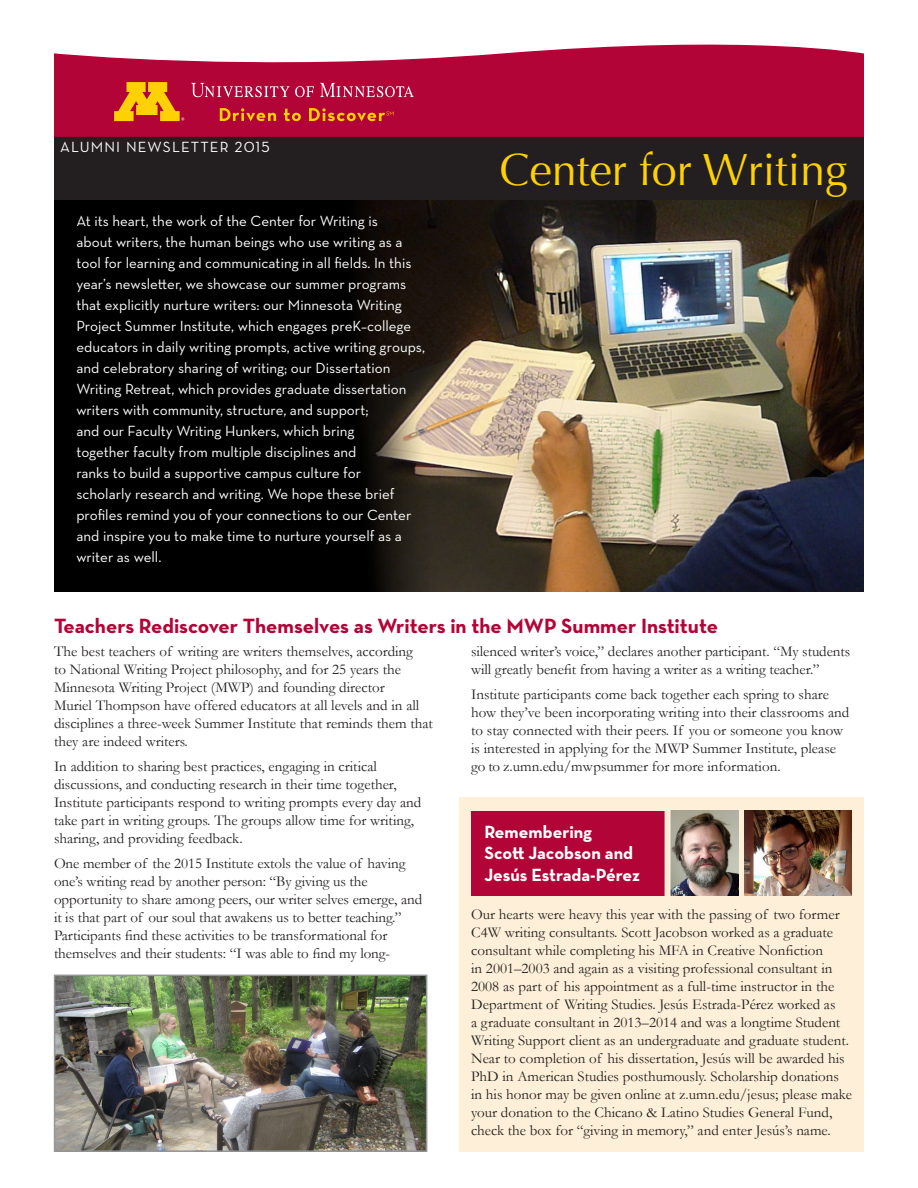
<style>
.page{position:relative;width:918px;height:1188px;background:#fff}
.page>*{position:absolute;margin:0;border:0;box-sizing:border-box;transform-origin:0 0}
.t1{font:45px "Optima";color:#fed105}
.t2{font:700 21px "Neutraface Text";color:#b30437}
.t3{font:700 18px/21.6px "Neutraface Text";color:#fff}
.t4{font:15px/18px "Garamond";color:#231f20}
.t5{font:15px/21px "Neutraface Text";color:#fff}
.t6{font:15px "Neutraface Text";letter-spacing:.075em;color:#fff}
</style>
<div class="page">
<div style="left:459px;top:797px;width:405px;height:355px;background:#fef0d8"></div>
<div style="left:54px;top:134px;width:810px;height:71px;background:#231f20"></div>
<img style="left:54px;top:200px;width:810px;height:392px">
<svg style="left:54px;top:44px;width:810px;height:93px;background:#bb224f"></svg>
<svg style="left:320px;top:83px;width:94px;height:14px"></svg>
<svg style="left:191px;top:83px;width:123px;height:14px;background:#c23760"></svg>
<svg style="left:220px;top:108px;width:56px;height:13px"></svg>
<svg style="left:284px;top:109px;width:17px;height:12px"></svg>
<svg style="left:309px;top:108px;width:85px;height:13px"></svg>
<svg style="left:114px;top:82px;width:70px;height:39px;background:#df7e19"></svg>
<div style="left:471px;top:811px;width:268px;height:85px;background:#b30437"></div>
<img style="left:671px;top:811px;width:68px;height:85px">
<img style="left:745px;top:811px;width:107px;height:85px">
<img style="left:57px;top:978px;width:367px;height:171px">
<div style="left:54px;top:975px;width:373px;height:177px;border:2px solid #939598"></div>
<div style="left:665px;top:801px;width:6px;height:101px;background:#fef0d8"></div>
<p class="t6" style="left:60px;top:137px;width:211px">ALUMNI NEWSLETTER 2015</p>
<p class="t5" style="left:76px;top:210px;width:350px">At its heart, the work of the Center for Writing is<br>about writers, the human beings who use writing as a tool for learning and communicating in all fields. In this year’s newsletter, we showcase our summer programs that explicitly nurture writers: our Minnesota Writing Project Summer Institute, which engages preK–college educators in daily writing prompts, active writing groups, and celebratory sharing of writing; our Dissertation Writing Retreat, which provides graduate dissertation writers with community, structure, and support;<br>and our Faculty Writing Hunkers, which bring<br>together faculty from multiple disciplines and<br>ranks to build a supportive campus culture for<br>scholarly research and writing. We hope these brief profiles remind you of your connections to our Center and inspire you to make time to nurture yourself as a writer as well.</p>
<p class="t1" style="left:499px;top:144px;width:350px">Center for Writing</p>
<p class="t2" style="left:54px;top:612px;width:666px">Teachers Rediscover Themselves as Writers in the MWP Summer Institute</p>
<p class="t4" style="left:54px;top:642px;width:380px">The best teachers of writing are writers themselves, according<br>to National Writing Project philosophy, and for 25 years the Minnesota Writing Project (MWP) and founding director<br>Muriel Thompson have offered educators at all levels and in all disciplines a three-week Summer Institute that reminds them that they are indeed writers.</p>
<p class="t4" style="left:54px;top:757px;width:369px">In addition to sharing best practices, engaging in critical discussions, and conducting research in their time together, Institute participants respond to writing prompts every day and take part in writing groups. The groups allow time for writing, sharing, and providing feedback.</p>
<p class="t4" style="left:54px;top:854px;width:370px">One member of the 2015 Institute extols the value of having one’s writing read by another person: “By giving us the opportunity to share among peers, our writer selves emerge, and it is that part of our soul that awakens us to better teaching.” Participants find these activities to be transformational for themselves and their students: “I was able to find my long-</p>
<p class="t4" style="left:471px;top:642px;width:381px">silenced writer’s voice,” declares another participant. “My students will greatly benefit from having a writer as a writing teacher.”</p>
<p class="t4" style="left:471px;top:685px;width:380px">Institute participants come back together each spring to share how they’ve been incorporating writing into their classrooms and to stay connected with their peers. If you or someone you know is interested in applying for the MWP Summer Institute, please go to z.umn.edu/mwpsummer for more information.</p>
<p class="t3" style="left:484px;top:821px;width:157px">Remembering<br>Scott Jacobson and<br>Jesús Estrada-Pérez</p>
<p class="t4" style="left:471px;top:905px;width:382px">Our hearts were heavy this year with the passing of two former C4W writing consultants. Scott Jacobson worked as a graduate consultant while completing his MFA in Creative Nonfiction<br>in 2001–2003 and again as a visiting professional consultant in 2008 as part of his appointment as a full-time instructor in the Department of Writing Studies. Jesús Estrada-Pérez worked as<br>a graduate consultant in 2013–2014 and was a longtime Student Writing Support client as an undergraduate and graduate student.<br>Near to completion of his dissertation, Jesús will be awarded his PhD in American Studies posthumously. Scholarship donations in his honor may be given online at z.umn.edu/jesus; please make your donation to the Chicano &amp; Latino Studies General Fund, check the box for “giving in memory,” and enter Jesús’s name.</p>
</div>
